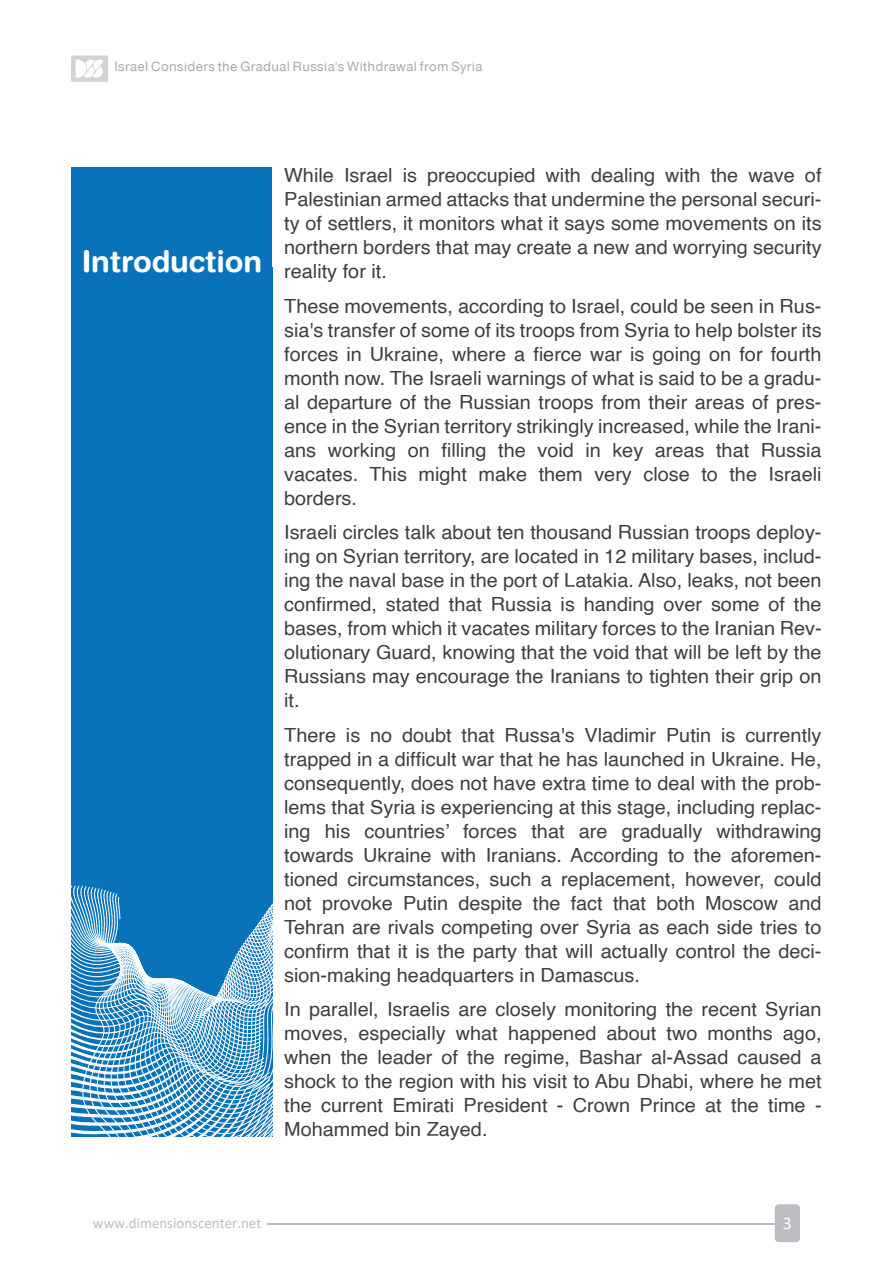
<style>
.page{position:relative;width:893px;height:1263px;background:#fff}
.page>*{position:absolute;margin:0;border:0;box-sizing:border-box;transform-origin:0 0}
.t1{font:700 30px "Helvetica Rounded";letter-spacing:-.005em;color:#fff}
.t2{font:19.5px/24px "Helvetica";color:#3f3f40;text-align:justify}
.t3{font:18px "Calibri";color:#fff}
.t4{font:15px "Calibri";color:#bcbdc0}
.t5{font:13.5px "be IN Normal";letter-spacing:.025em;color:#a8a9ad}
</style>
<div class="page">
<div style="left:71px;top:168px;width:201px;height:968px;background:#0973b9"></div>
<svg style="left:71px;top:886px;width:202px;height:251px"></svg>
<div style="left:775px;top:1204px;width:25px;height:38px;background:#bcbdc0;border-radius:4px"></div>
<hr style="left:267px;top:1223px;width:508px;height:2px;background:#bcbdc0">
<div style="left:71px;top:55px;width:37px;height:27px;background:#d1d2d4;border-radius:2px"></div>
<svg style="left:76px;top:59px;width:27px;height:19px"></svg>
<p class="t5" style="left:115px;top:58px;width:369px">Israel Considers the Gradual Russia's Withdrawal from Syria</p>
<h1 class="t1" style="left:82px;top:243px;width:182px">Introduction</h1>
<p class="t2" style="left:284px;top:164px;width:539px">While Israel is preoccupied with dealing with the wave of Palestinian armed attacks that undermine the personal securi&shy;ty of settlers, it monitors what it says some movements on its northern borders that may create a new and worrying security reality for it.</p>
<p class="t2" style="left:284px;top:294px;width:539px">These movements, according to Israel, could be seen in Rus&shy;sia's transfer of some of its troops from Syria to help bolster its forces in Ukraine, where a fierce war is going on for fourth month now. The Israeli warnings of what is said to be a gradu&shy;al departure of the Russian troops from their areas of pres&shy;ence in the Syrian territory strikingly increased, while the Irani&shy;ans working on filling the void in key areas that Russia vacates. This might make them very close to the Israeli borders.</p>
<p class="t2" style="left:284px;top:521px;width:539px">Israeli circles talk about ten thousand Russian troops deploy&shy;ing on Syrian territory, are located in 12 military bases, includ&shy;ing the naval base in the port of Latakia. Also, leaks, not been confirmed, stated that Russia is handing over some of the bases, from which it vacates military forces to the Iranian Rev&shy;olutionary Guard, knowing that the void that will be left by the Russians may encourage the Iranians to tighten their grip on it.</p>
<p class="t2" style="left:284px;top:723px;width:539px">There is no doubt that Russa's Vladimir Putin is currently trapped in a difficult war that he has launched in Ukraine. He, consequently, does not have extra time to deal with the prob&shy;lems that Syria is experiencing at this stage, including replac&shy;ing his countries’ forces that are gradually withdrawing towards Ukraine with Iranians. According to the aforemen&shy;tioned circumstances, such a replacement, however, could not provoke Putin despite the fact that both Moscow and Tehran are rivals competing over Syria as each side tries to confirm that it is the party that will actually control the deci&shy;sion-making headquarters in Damascus.</p>
<p class="t2" style="left:284px;top:998px;width:539px">In parallel, Israelis are closely monitoring the recent Syrian moves, especially what happened about two months ago, when the leader of the regime, Bashar al-Assad caused a shock to the region with his visit to Abu Dhabi, where he met the current Emirati President - Crown Prince at the time - Mohammed bin Zayed.</p>
<p class="t4" style="left:93px;top:1212px;width:170px">www.dimensionscenter.net</p>
<p class="t3" style="left:783px;top:1211px;width:11px">3</p>
</div>
